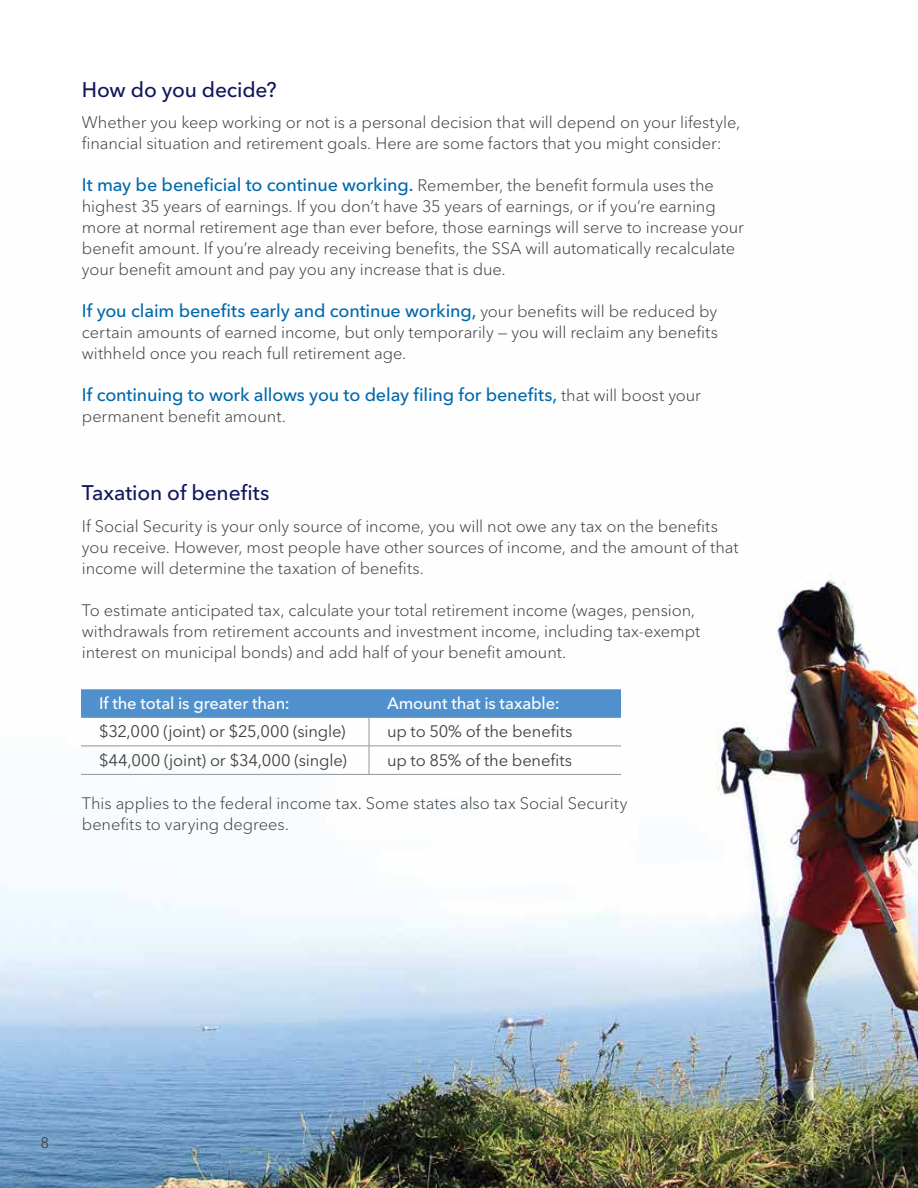
<style>
.page{position:relative;width:918px;height:1188px;background:#fff}
.page>*{position:absolute;margin:0;border:0;box-sizing:border-box;transform-origin:0 0}
.t1{font:500 21px "Avenir Next LT Pro";letter-spacing:-.01em;color:#11175e}
.t2{font:500 18px "Avenir Next LT Pro";letter-spacing:-.01em;color:#0068ac}
.t3{font:300 16.5px/21px "Avenir Next LT Pro";letter-spacing:-.005em;color:#414042}
.t4{font:16.5px "Avenir Next LT Pro";letter-spacing:-.01em;color:#414042}
.t5{font:500 16.5px "Avenir Next LT Pro";letter-spacing:-.01em;color:#fff}
.t6{font:15px "Avenir Next LT Pro";color:#414042}
.s1{font-weight:300;font-size:16.5px;color:#414042}
</style>
<div class="page">
<img style="left:0;top:575px;width:918px;height:613px">
<svg style="left:81px;top:689px;width:540px;height:85px"></svg>
<hr style="left:81px;top:774px;width:288px;height:1px;background:#939598">
<hr style="left:369px;top:774px;width:252px;height:1px;background:#939598">
<hr style="left:81px;top:717px;width:288px;height:1px;background:#939598">
<hr style="left:369px;top:717px;width:252px;height:1px;background:#939598">
<p class="t1" style="left:82px;top:77px;width:196px">How do you decide?</p>
<p class="t3" style="left:82px;top:112px;width:660px">Whether you keep working or not is a personal decision that will depend on your lifestyle, financial situation and retirement goals. Here are some factors that you might consider:</p>
<p class="t2" style="left:82px;top:174px;width:634px">It may be beneficial to continue working. <span class="s1">Remember, the benefit formula uses the</span></p>
<p class="t3" style="left:82px;top:196px;width:664px">highest 35 years of earnings. If you don’t have 35 years of earnings, or if you’re earning more at normal retirement age than ever before, those earnings will serve to increase your benefit amount. If you’re already receiving benefits, the SSA will automatically recalculate your benefit amount and pay you any increase that is due.</p>
<p class="t2" style="left:82px;top:300px;width:637px">If you claim benefits early and continue working, <span class="s1">your benefits will be reduced by</span></p>
<p class="t3" style="left:82px;top:322px;width:638px">certain amounts of earned income, but only temporarily — you will reclaim any benefits withheld once you reach full retirement age.</p>
<p class="t2" style="left:82px;top:384px;width:621px">If continuing to work allows you to delay filing for benefits, <span class="s1">that will boost your</span></p>
<p class="t3" style="left:82px;top:406px;width:205px">permanent benefit amount.</p>
<p class="t1" style="left:82px;top:480px;width:189px">Taxation of benefits</p>
<p class="t3" style="left:82px;top:515px;width:658px">If Social Security is your only source of income, you will not owe any tax on the benefits you receive. However, most people have other sources of income, and the amount of that income will determine the taxation of benefits.</p>
<p class="t3" style="left:82px;top:599px;width:620px">To estimate anticipated tax, calculate your total retirement income (wages, pension, withdrawals from retirement accounts and investment income, including tax-exempt interest on municipal bonds) and add half of your benefit amount.</p>
<p class="t5" style="left:99px;top:693px;width:192px">If the total is greater than:</p>
<p class="t5" style="left:387px;top:693px;width:174px">Amount that is taxable:</p>
<p class="t4" style="left:99px;top:722px;width:248px">$32,000 (joint) or $25,000 (single)</p>
<p class="t4" style="left:387px;top:722px;width:187px">up to 50% of the benefits</p>
<p class="t4" style="left:99px;top:750px;width:249px">$44,000 (joint) or $34,000 (single)</p>
<p class="t4" style="left:387px;top:750px;width:187px">up to 85% of the benefits</p>
<p class="t3" style="left:82px;top:793px;width:547px">This applies to the federal income tax. Some states also tax Social Security benefits to varying degrees.</p>
<p class="t6" style="left:40px;top:1133px;width:10px">8</p>
</div>
